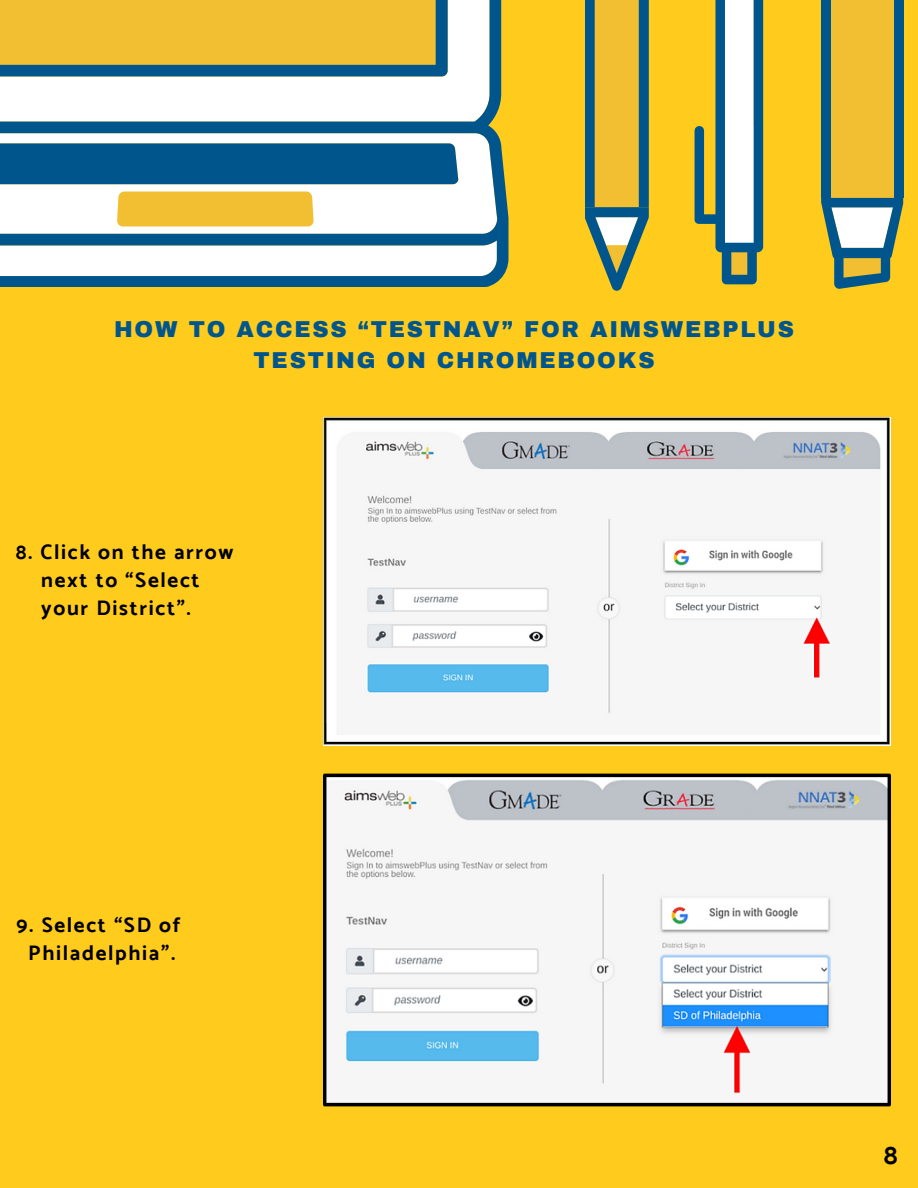
<style>
.page{position:relative;width:918px;height:1188px;background:#ffcc1d}
.page>*{position:absolute;margin:0;border:0;box-sizing:border-box;transform-origin:0 0}
.t1{font:700 27px "Catamaran";color:#000}
.t2{font:900 22.5px/30.3px "Archivo";letter-spacing:.08em;color:#00568c;text-align:center}
.t3{font:700 21px/28.2px "Catamaran";letter-spacing:.08em;color:#000}
</style>
<div class="page">
<svg style="left:585px;top:0;width:63px;height:291px;background:#a5a056"></svg>
<svg style="left:0;top:0;width:509px;height:287px;background:#c5d3d0"></svg>
<div style="left:0;top:143px;width:458px;height:41px;background:#00568c"></div>
<svg style="left:0;top:0;width:448px;height:76px;background:#caad40"></svg>
<svg style="left:695px;top:0;width:68px;height:284px"></svg>
<div style="left:894px;top:0;width:9px;height:198px;background:#00568c"></div>
<div style="left:821px;top:0;width:9px;height:198px;background:#00568c"></div>
<div style="left:830px;top:0;width:64px;height:198px;background:#f2be32"></div>
<svg style="left:821px;top:198px;width:82px;height:91px"></svg>
<img style="left:323px;top:774px;width:567px;height:333px">
<img style="left:323px;top:417px;width:567px;height:329px">
<p class="t2" style="left:114px;top:315px;width:681px">HOW TO ACCESS “TESTNAV” FOR AIMSWEBPLUS<br>TESTING ON CHROMEBOOKS</p>
<p class="t3" style="left:41px;top:537px;width:194px;text-indent:-26px">8. Click on the arrow next to “Select your District”.</p>
<p class="t3" style="left:17px;top:910px;width:166px;text-align:center">9. Select “SD of<br>Philadelphia”.</p>
<p class="t1" style="left:884px;top:1139px;width:15px">8</p>
</div>
